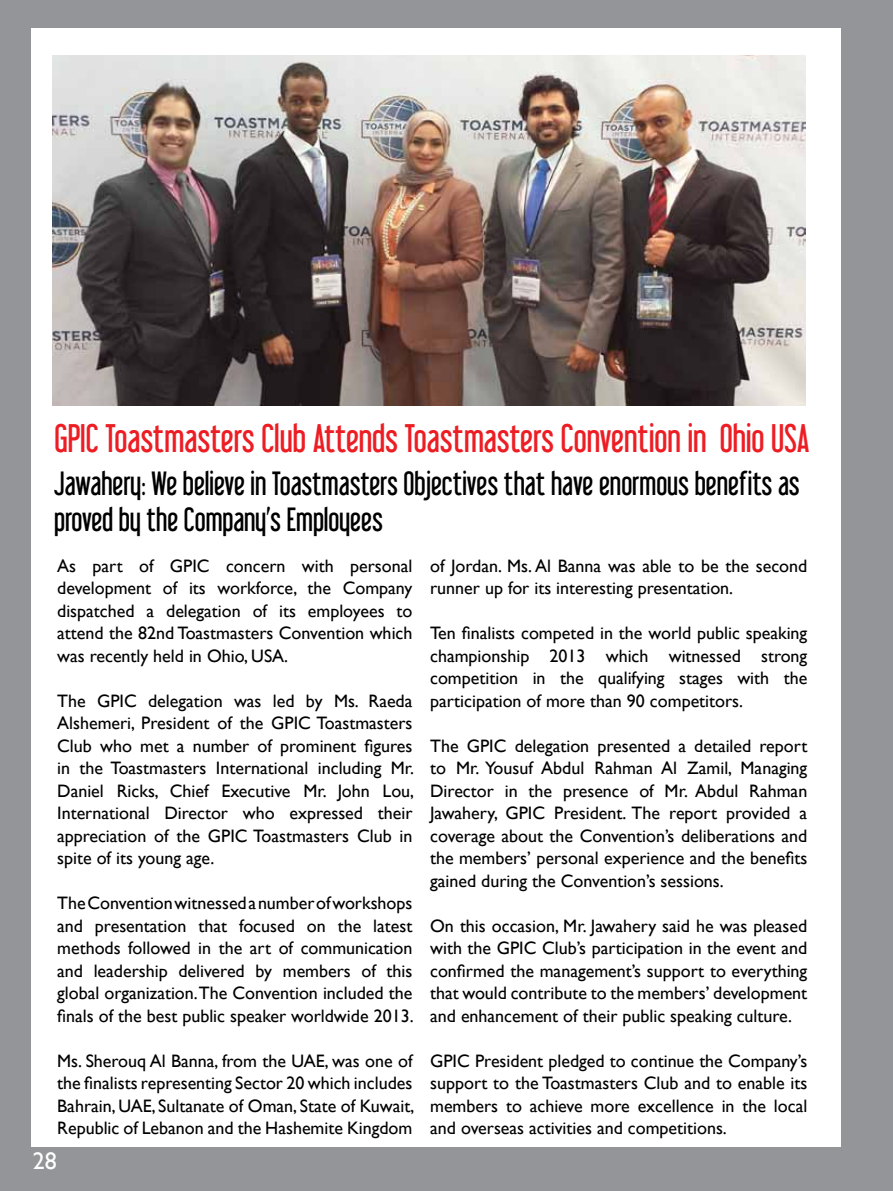
<style>
.page{position:relative;width:893px;height:1191px;background:#fff}
.page>*{position:absolute;margin:0;border:0;box-sizing:border-box;transform-origin:0 0}
.t1{font:35.55px "Libel Suit";color:#ed1d24}
.t2{font:30px/36px "Libel Suit";color:#000}
.t3{font:24px "Gill Sans";color:#fff}
.t4{font:18px/22.5px "Gill Sans";color:#000;text-align:justify}
</style>
<div class="page">
<img style="left:52px;top:55px;width:754px;height:350px">
<div style="left:8px;top:1148px;width:867px;height:43px;background:#939598"></div>
<div style="left:0;top:0;width:872px;height:27px;background:#939598"></div>
<div style="left:841px;top:0;width:52px;height:1191px;background:#939598"></div>
<div style="left:0;top:0;width:31px;height:1191px;background:#939598"></div>
<h1 class="t1" style="left:54px;top:417px;width:757px">GPIC Toastmasters Club Attends Toastmasters Convention in Ohio USA</h1>
<h2 class="t2" style="left:54px;top:465px;width:747px">Jawahery: We believe in Toastmasters Objectives that have enormous benefits as proved by the Company’s Employees</h2>
<p class="t4" style="left:57px;top:554px;width:357px">As part of GPIC concern with personal development of its workforce, the Company dispatched a delegation of its employees to attend the 82nd Toastmasters Convention which was recently held in Ohio, USA.</p>
<p class="t4" style="left:57px;top:689px;width:359px">The GPIC delegation was led by Ms. Raeda Alshemeri, President of the GPIC Toastmasters Club who met a number of prominent figures in the Toastmasters International including Mr.<br>Daniel Ricks, Chief Executive Mr. John Lou, International Director who expressed their appreciation of the GPIC Toastmasters Club in spite of its young age.</p>
<p class="t4" style="left:57px;top:891px;width:358px">The Convention witnessed a number of workshops and presentation that focused on the latest methods followed in the art of communication and leadership delivered by members of this global organization.The Convention included the finals of the best public speaker worldwide 2013.</p>
<p class="t4" style="left:57px;top:1049px;width:359px">Ms. Sherouq Al Banna, from the UAE, was one of the finalists representing Sector 20 which includes Bahrain, UAE, Sultanate of Oman, State of Kuwait, Republic of Lebanon and the Hashemite Kingdom</p>
<h3 class="t3" style="left:33px;top:1147px;width:25px">28</h3>
<p class="t4" style="left:430px;top:554px;width:379px">of Jordan. Ms. Al Banna was able to be the second runner up for its interesting presentation.</p>
<p class="t4" style="left:430px;top:621px;width:379px">Ten finalists competed in the world public speaking championship 2013 which witnessed strong competition in the qualifying stages with the participation of more than 90 competitors.</p>
<p class="t4" style="left:430px;top:734px;width:379px">The GPIC delegation presented a detailed report to Mr. Yousuf Abdul Rahman Al Zamil, Managing Director in the presence of Mr. Abdul Rahman Jawahery, GPIC President. The report provided a coverage about the Convention’s deliberations and the members’ personal experience and the benefits gained during the Convention’s sessions.</p>
<p class="t4" style="left:430px;top:914px;width:379px">On this occasion, Mr. Jawahery said he was pleased with the GPIC Club’s participation in the event and confirmed the management’s support to everything that would contribute to the members’ development and enhancement of their public speaking culture.</p>
<p class="t4" style="left:430px;top:1049px;width:379px">GPIC President pledged to continue the Company’s support to the Toastmasters Club and to enable its members to achieve more excellence in the local and overseas activities and competitions.</p>
</div>
